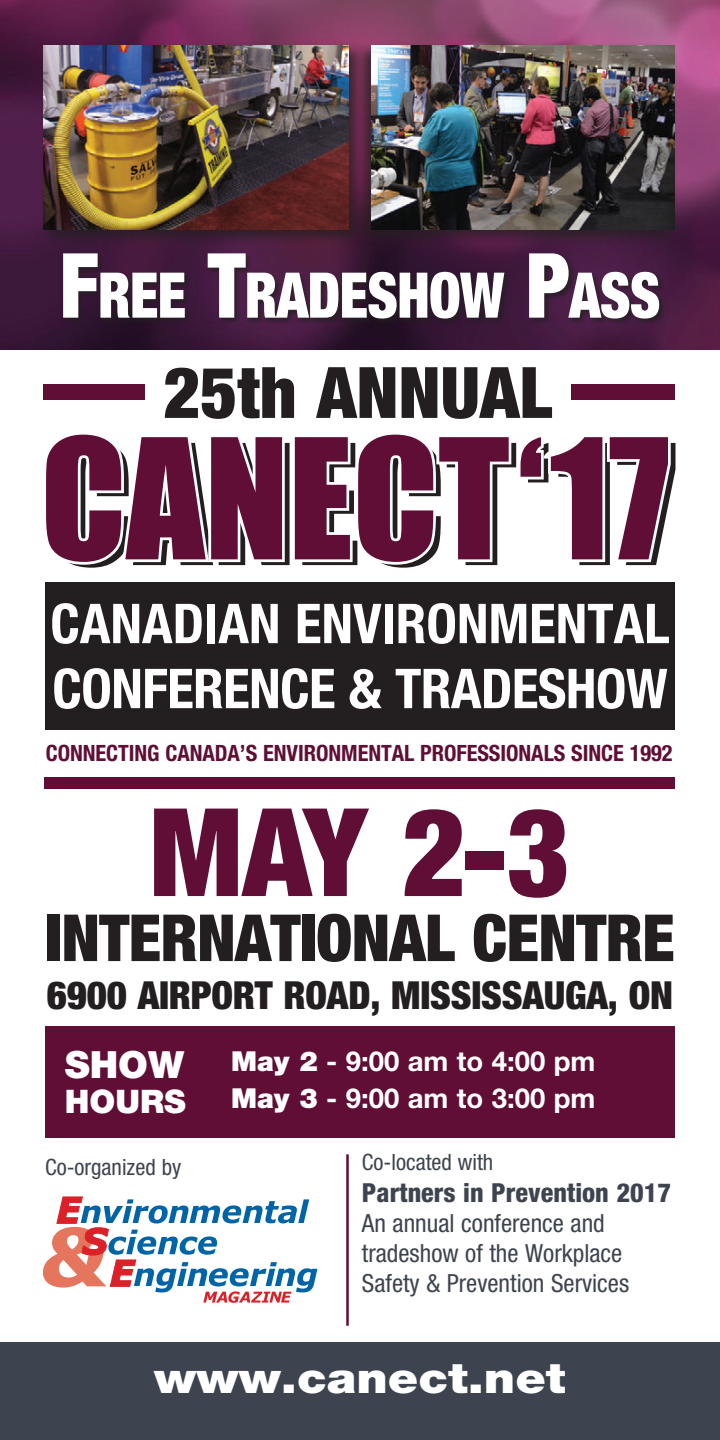
<style>
.page{position:relative;width:720px;height:1440px;background:#fff}
.page>*{position:absolute;margin:0;border:0;box-sizing:border-box;transform-origin:0 0}
.t1{font:154.5px "Impact";color:#600e36}
.t2{font:900 condensed 122.5px "Helvetica Neue LT Std";color:#600e36}
.t3{font:900 condensed 71px "Helvetica Neue LT Std";color:#231f20}
.t4{font:900 condensed 65px "Helvetica Neue LT Std";letter-spacing:-.01em;color:#231f20}
.t5{font:900 condensed 63px "Helvetica Neue LT Std";letter-spacing:-.015em;color:#fff;scale:.91 1}
.t6{font:700 condensed 55px/65px "Helvetica Neue LT Std";color:#fff}
.t7{font:900 42.5px "Helvetica Neue LT Std";color:#fff;scale:1.14 1}
.t8{font:900 condensed 38.75px "Helvetica Neue LT Std";letter-spacing:-.005em;color:#231f20}
.t9{font:900 37.5px "Helvetica Neue LT Std";color:#fff}
.t10{font:900 32.5px "Helvetica Neue LT Std";color:#fff}
.t11{font:700 27.5px/37.5px "Helvetica Neue LT Std";color:#fff}
.t12{font:800 condensed 26.25px "Helvetica Neue LT Std";color:#3e444f}
.t13{font:condensed 25px/30px "Helvetica Neue LT Std";color:#3e444f}
.t14{font:700 condensed 22.5px "Helvetica Neue LT Std";letter-spacing:-.005em;color:#600e36}
.t15{font:condensed 22.5px "Helvetica Neue LT Std";color:#3e444f}
.s1{font-size:90px}
.s2{color:#231f20}
.s3{font-weight:900}
</style>
<div class="page">
<img style="left:0;top:0;width:720px;height:350px">
<div style="left:39px;top:42px;width:327px;height:204px;background:#231f20;opacity:.75"></div>
<img style="left:43px;top:45px;width:306px;height:185px">
<div style="left:45px;top:1026px;width:630px;height:112px;background:#600e36"></div>
<div style="left:0;top:1342px;width:720px;height:98px;background:#3e444f"></div>
<div style="left:62px;top:253px;width:604px;height:72px;background:#231f20;opacity:.75"></div>
<svg style="left:43px;top:1197px;width:274px;height:106px"></svg>
<hr style="left:346px;top:1154px;width:3px;height:172px;background:#600e36">
<div style="left:43px;top:384px;width:102px;height:16px;background:#600e36"></div>
<div style="left:571px;top:384px;width:104px;height:16px;background:#600e36"></div>
<div style="left:45px;top:777px;width:630px;height:12px;background:#600e36"></div>
<div style="left:45px;top:583px;width:630px;height:147px;background:#231f20"></div>
<div style="left:354px;top:42px;width:324px;height:204px;background:#231f20;opacity:.75"></div>
<img style="left:371px;top:45px;width:304px;height:185px">
<h3 class="t5" style="left:60px;top:256px;width:662px"><span class="s1">F</span>REE <span class="s1">T</span>RADESHOW <span class="s1">P</span>ASS</h3>
<h3 class="t3" style="left:164px;top:349px;width:390px">25th ANNUAL</h3>
<h1 class="t1" style="left:41px;top:379px;width:638px">CANECT <span class="s2">‘17</span></h1>
<h3 class="t6" style="left:50px;top:590px;width:621px">CANADIAN ENVIRONMENTAL<br>CONFERENCE &amp; TRADESHOW</h3>
<p class="t14" style="left:46px;top:740px;width:628px">CONNECTING CANADA’S ENVIRONMENTAL PROFESSIONALS SINCE 1992</p>
<h2 class="t2" style="left:150px;top:777px;width:422px">MAY 2-3</h2>
<h3 class="t4" style="left:45px;top:898px;width:631px">INTERNATIONAL CENTRE</h3>
<h3 class="t8" style="left:47px;top:971px;width:628px">6900 AIRPORT ROAD, MISSISSAUGA, ON</h3>
<p class="t11" style="left:231px;top:1042px;width:366px"><span class="s3">May 2</span> - 9:00 am to 4:00 pm<br><span class="s3">May 3</span> - 9:00 am to 3:00 pm</p>
<h3 class="t9" style="left:65px;top:1042px;width:121px">SHOW</h3>
<h3 class="t10" style="left:65px;top:1082px;width:122px">HOURS</h3>
<p class="t15" style="left:45px;top:1154px;width:138px">Co-organized by</p>
<p class="t15" style="left:362px;top:1149px;width:133px">Co-located with</p>
<p class="t12" style="left:362px;top:1176px;width:311px">Partners in Prevention 2017</p>
<p class="t13" style="left:362px;top:1208px;width:269px">An annual conference and tradeshow of the Workplace<br>Safety &amp; Prevention Services</p>
<h3 class="t7" style="left:154px;top:1353px;width:362px">www.canect.net</h3>
</div>
